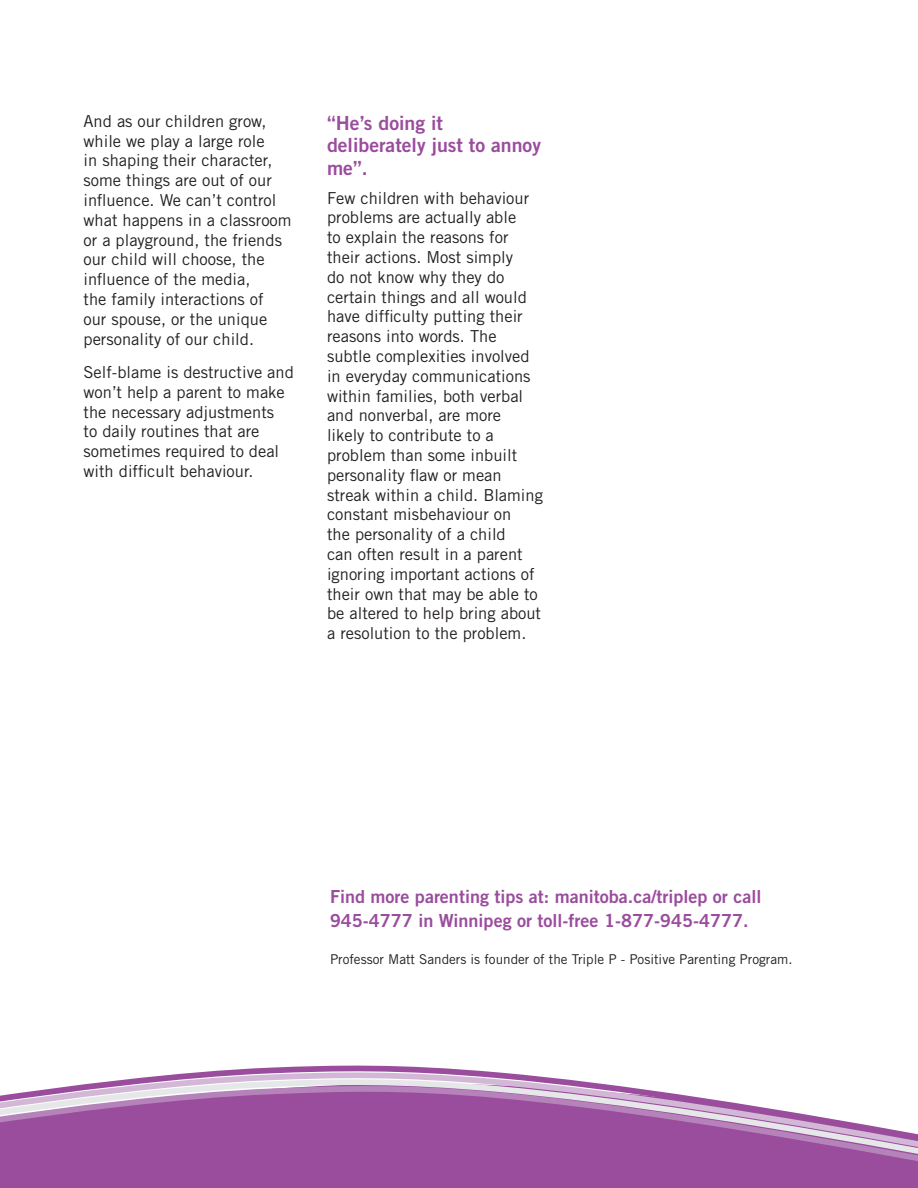
<style>
.page{position:relative;width:918px;height:1188px;background:#fff}
.page>*{position:absolute;margin:0;border:0;box-sizing:border-box;transform-origin:0 0}
.t1{font:19.5px/22.5px "Trade Gothic Bold Two";color:#9a4c9d}
.t2{font:18px/24px "Trade Gothic Bold Two";color:#9a4c9d}
.t3{font:16.5px/19.8px "Trade Gothic";color:#231f20}
.t4{font:13.5px "Trade Gothic";color:#231f20}
</style>
<div class="page">
<div style="left:0;top:1178px;width:918px;height:10px;background:#9a4c9d"></div>
<div style="left:0;top:1172px;width:918px;height:6px;background:#9a4c9d"></div>
<svg style="left:230px;top:1065px;width:237px;height:5px"></svg>
<div style="left:0;top:1164px;width:918px;height:8px;background:#9a4c9d"></div>
<svg style="left:0;top:1070px;width:918px;height:94px;fill:#9a4c9d"></svg>
<p class="t3" style="left:84px;top:111px;width:210px">And as our children grow, while we play a large role<br>in shaping their character, some things are out of our influence. We can’t control what happens in a classroom or a playground, the friends our child will choose, the influence of the media,<br>the family interactions of<br>our spouse, or the unique personality of our child.</p>
<p class="t3" style="left:84px;top:362px;width:212px">Self-blame is destructive and won’t help a parent to make the necessary adjustments<br>to daily routines that are sometimes required to deal with difficult behaviour.</p>
<p class="t1" style="left:327px;top:111px;width:215px">“He’s doing it deliberately just to annoy me”.</p>
<p class="t3" style="left:327px;top:188px;width:217px">Few children with behaviour problems are actually able<br>to explain the reasons for their actions. Most simply<br>do not know why they do certain things and all would have difficulty putting their reasons into words. The subtle complexities involved in everyday communications within families, both verbal and nonverbal, are more<br>likely to contribute to a problem than some inbuilt personality flaw or mean streak within a child. Blaming constant misbehaviour on<br>the personality of a child<br>can often result in a parent ignoring important actions of their own that may be able to be altered to help bring about a resolution to the problem.</p>
<p class="t2" style="left:330px;top:884px;width:433px">Find more parenting tips at: manitoba.ca/triplep or call<br>945-4777 in Winnipeg or toll-free 1-877-945-4777.</p>
<p class="t4" style="left:330px;top:951px;width:464px">Professor Matt Sanders is founder of the Triple P - Positive Parenting Program.</p>
</div>
